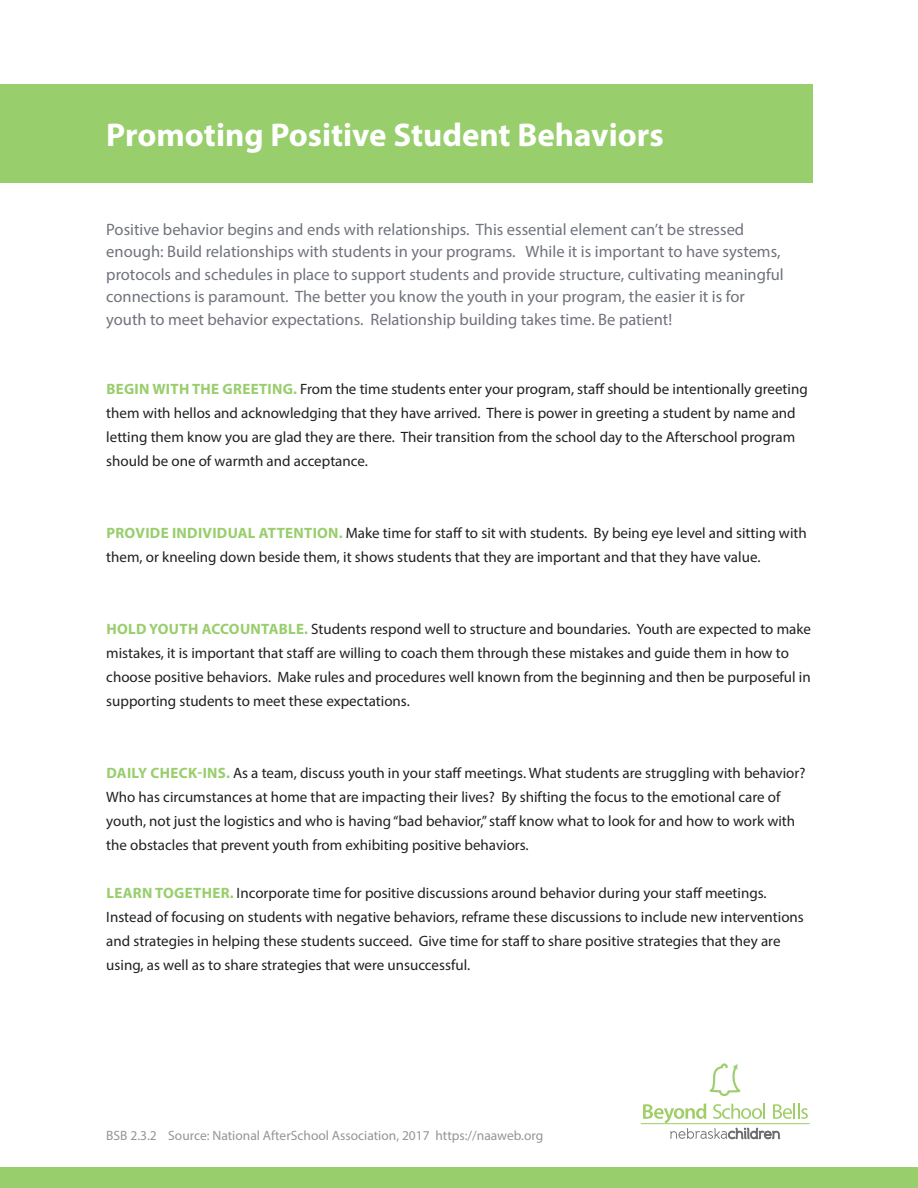
<style>
.page{position:relative;width:918px;height:1188px;background:#fff}
.page>*{position:absolute;margin:0;border:0;box-sizing:border-box;transform-origin:0 0}
.Page_Title{font:700 33px "Myriad Pro";color:#fff}
.Body_Text_-_Left{font:16.5px/22.5px "Myriad Pro";color:#70737c}
.GREEN_CAPS{font:15px/24px "Myriad Pro";color:#231f20}
.Body_Text_-_Left-2{font:13.5px "Myriad Pro";color:#939598}
.s1{font-weight:700;color:#98ce6c}
</style>
<div class="page">
<div style="left:0;top:1167px;width:918px;height:21px;background:#98ce6c"></div>
<svg style="left:643px;top:1104px;width:165px;height:35px"></svg>
<hr style="left:641px;top:1123px;width:169px;height:1px;background:#9fce66">
<svg style="left:709px;top:1063px;width:31px;height:33px"></svg>
<div style="left:0;top:84px;width:813px;height:99px;background:#98ce6c"></div>
<p class="Page_Title" style="left:106px;top:114px;width:559px">Promoting Positive Student Behaviors</p>
<p class="Body_Text_-_Left" style="left:106px;top:218px;width:679px">Positive behavior begins and ends with relationships. This essential element can’t be stressed enough: Build relationships with students in your programs. While it is important to have systems, protocols and schedules in place to support students and provide structure, cultivating meaningful connections is paramount. The better you know the youth in your program, the easier it is for youth to meet behavior expectations. Relationship building takes time. Be patient!</p>
<p class="GREEN_CAPS" style="left:106px;top:376px;width:703px"><span class="s1">BEGIN WITH THE GREETING.</span> From the time students enter your program, staff should be intentionally greeting them with hellos and acknowledging that they have arrived. There is power in greeting a student by name and letting them know you are glad they are there. Their transition from the school day to the Afterschool program should be one of warmth and acceptance.</p>
<p class="GREEN_CAPS" style="left:106px;top:520px;width:702px"><span class="s1">PROVIDE INDIVIDUAL ATTENTION.</span> Make time for staff to sit with students. By being eye level and sitting with them, or kneeling down beside them, it shows students that they are important and that they have value.</p>
<p class="GREEN_CAPS" style="left:106px;top:616px;width:706px"><span class="s1">HOLD YOUTH ACCOUNTABLE.</span> Students respond well to structure and boundaries. Youth are expected to make mistakes, it is important that staff are willing to coach them through these mistakes and guide them in how to choose positive behaviors. Make rules and procedures well known from the beginning and then be purposeful in supporting students to meet these expectations.</p>
<p class="GREEN_CAPS" style="left:106px;top:760px;width:701px"><span class="s1">DAILY CHECK-INS.</span> As a team, discuss youth in your staff meetings. What students are struggling with behavior?<br>Who has circumstances at home that are impacting their lives? By shifting the focus to the emotional care of youth, not just the logistics and who is having “bad behavior,” staff know what to look for and how to work with the obstacles that prevent youth from exhibiting positive behaviors.</p>
<p class="GREEN_CAPS" style="left:106px;top:880px;width:699px"><span class="s1">LEARN TOGETHER.</span> Incorporate time for positive discussions around behavior during your staff meetings.<br>Instead of focusing on students with negative behaviors, reframe these discussions to include new interventions and strategies in helping these students succeed. Give time for staff to share positive strategies that they are using, as well as to share strategies that were unsuccessful.</p>
<p class="Body_Text_-_Left-2" style="left:106px;top:1127px;width:439px">BSB 2.3.2 Source: National AfterSchool Association, 2017 https://naaweb.org</p>
</div>
